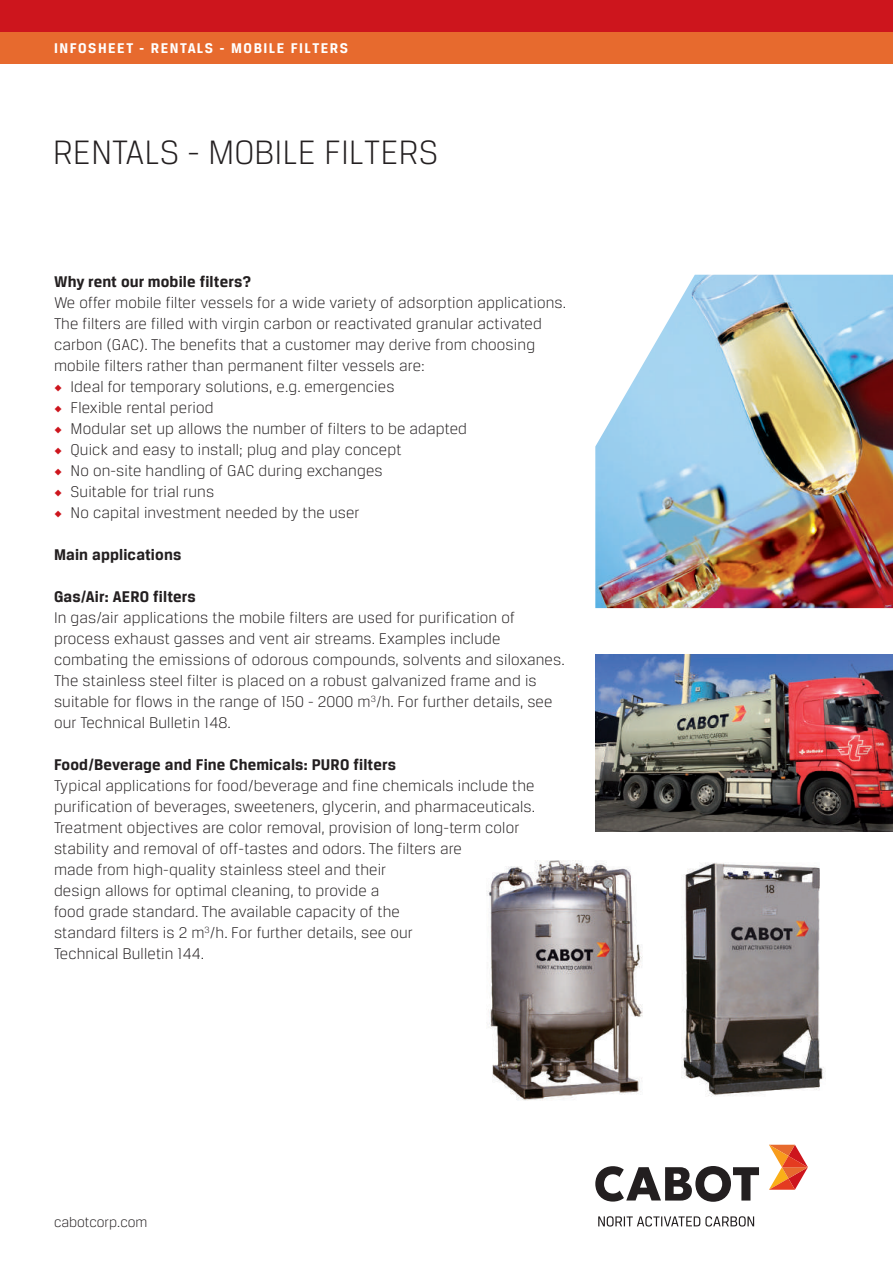
<style>
.page{position:relative;width:893px;height:1263px;background:#fff}
.page>*{position:absolute;margin:0;border:0;box-sizing:border-box;transform-origin:0 0}
.t1{font:300 36px "Breuer Text";color:#231f20}
.t2{font:300 16.5px/21px "Breuer Text";letter-spacing:.01em;color:#231f20}
.t3{font:700 16.5px "Breuer Text";letter-spacing:.01em;color:#231f20}
.t4{font:700 15px "Breuer Text";letter-spacing:.1em;color:#fff}
.t5{font:300 15px "Breuer Text";color:#231f20}
.s1{color:#cd151d}
</style>
<div class="page">
<svg style="left:769px;top:1145px;width:39px;height:45px"></svg>
<svg style="left:595px;top:1166px;width:164px;height:60px"></svg>
<div style="left:0;top:0;width:893px;height:32px;background:#cd151d"></div>
<div style="left:0;top:32px;width:893px;height:32px;background:#e76a2e"></div>
<img style="left:595px;top:275px;width:298px;height:333px">
<img style="left:595px;top:654px;width:298px;height:178px">
<img style="left:486px;top:860px;width:157px;height:241px">
<img style="left:681px;top:862px;width:145px;height:235px">
<p class="t4" style="left:54px;top:40px;width:296px">INFOSHEET - RENTALS - MOBILE FILTERS</p>
<h1 class="t1" style="left:53px;top:132px;width:387px">RENTALS - MOBILE FILTERS</h1>
<p class="t3" style="left:54px;top:272px;width:199px">Why rent our mobile filters?</p>
<p class="t2" style="left:54px;top:292px;width:514px">We offer mobile filter vessels for a wide variety of adsorption applications.<br>The filters are filled with virgin carbon or reactivated granular activated carbon (GAC). The benefits that a customer may derive from choosing mobile filters rather than permanent filter vessels are:</p>
<p class="t2" style="left:54px;top:376px;width:342px"><span class="s1">◆</span> Ideal for temporary solutions, e.g. emergencies</p>
<p class="t2" style="left:54px;top:397px;width:161px"><span class="s1">◆</span> Flexible rental period</p>
<p class="t2" style="left:54px;top:418px;width:415px"><span class="s1">◆</span> Modular set up allows the number of filters to be adapted</p>
<p class="t2" style="left:54px;top:439px;width:349px"><span class="s1">◆</span> Quick and easy to install; plug and play concept</p>
<p class="t2" style="left:54px;top:460px;width:330px"><span class="s1">◆</span> No on-site handling of GAC during exchanges</p>
<p class="t2" style="left:54px;top:481px;width:162px"><span class="s1">◆</span> Suitable for trial runs</p>
<p class="t2" style="left:54px;top:502px;width:307px"><span class="s1">◆</span> No capital investment needed by the user</p>
<p class="t3" style="left:54px;top:545px;width:129px">Main applications</p>
<p class="t3" style="left:54px;top:587px;width:143px">Gas/Air: AERO filters</p>
<p class="t2" style="left:54px;top:607px;width:512px">In gas/air applications the mobile filters are used for purification of process exhaust gasses and vent air streams. Examples include combating the emissions of odorous compounds, solvents and siloxanes.<br>The stainless steel filter is placed on a robust galvanized frame and is suitable for flows in the range of 150 - 2000 m<sup>3</sup>/h. For further details, see our Technical Bulletin 148.</p>
<p class="t3" style="left:54px;top:755px;width:344px">Food/Beverage and Fine Chemicals: PURO filters</p>
<p class="t2" style="left:54px;top:775px;width:483px">Typical applications for food/beverage and fine chemicals include the purification of beverages, sweeteners, glycerin, and pharmaceuticals.<br>Treatment objectives are color removal, provision of long-term color stability and removal of off-tastes and odors. The filters are<br>made from high-quality stainless steel and their<br>design allows for optimal cleaning, to provide a<br>food grade standard. The available capacity of the<br>standard filters is 2 m<sup>3</sup>/h. For further details, see our<br>Technical Bulletin 144.</p>
<p class="t5" style="left:54px;top:1213px;width:95px">cabotcorp.com</p>
</div>
